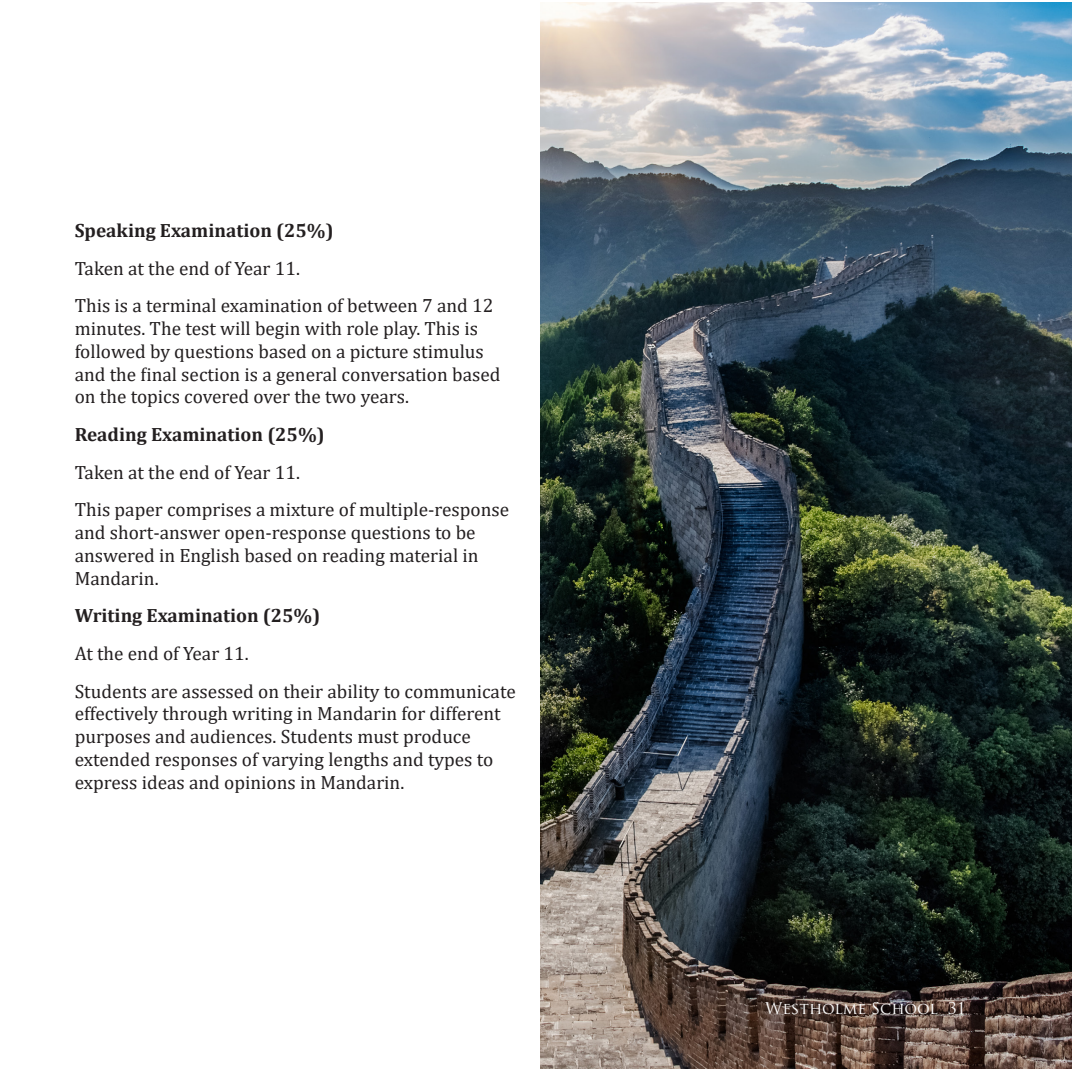
<style>
.page{position:relative;width:1072px;height:1072px;background:#fff}
.page>*{position:absolute;margin:0;border:0;box-sizing:border-box;transform-origin:0 0}
.Body_text{font:19.25px/22.8px "Cambria";color:#231f20}
.Body_text-2{font:700 19.25px "Cambria";color:#231f20}
.t1{font:15.75px "Trajan Pro";color:#fff}
</style>
<div class="page">
<img style="left:541px;top:2px;width:530px;height:1066px">
<p class="Body_text-2" style="left:75px;top:217px;width:260px">Speaking Examination (25%)</p>
<p class="Body_text" style="left:75px;top:257px;width:227px">Taken at the end of Year 11.</p>
<p class="Body_text" style="left:75px;top:294px;width:427px">This is a terminal examination of between 7 and 12 minutes. The test will begin with role play. This is followed by questions based on a picture stimulus and the final section is a general conversation based on the topics covered over the two years.</p>
<p class="Body_text-2" style="left:75px;top:421px;width:251px">Reading Examination (25%)</p>
<p class="Body_text" style="left:75px;top:460px;width:227px">Taken at the end of Year 11.</p>
<p class="Body_text" style="left:75px;top:498px;width:436px">This paper comprises a mixture of multiple-response and short-answer open-response questions to be answered in English based on reading material in Mandarin.</p>
<p class="Body_text-2" style="left:75px;top:602px;width:247px">Writing Examination (25%)</p>
<p class="Body_text" style="left:75px;top:642px;width:176px">At the end of Year 11.</p>
<p class="Body_text" style="left:75px;top:679px;width:442px">Students are assessed on their ability to communicate effectively through writing in Mandarin for different purposes and audiences. Students must produce extended responses of varying lengths and types to express ideas and opinions in Mandarin.</p>
<p class="t1" style="left:765px;top:998px;width:174px">Westholme School</p>
<p class="t1" style="left:947px;top:998px;width:19px">31</p>
</div>
